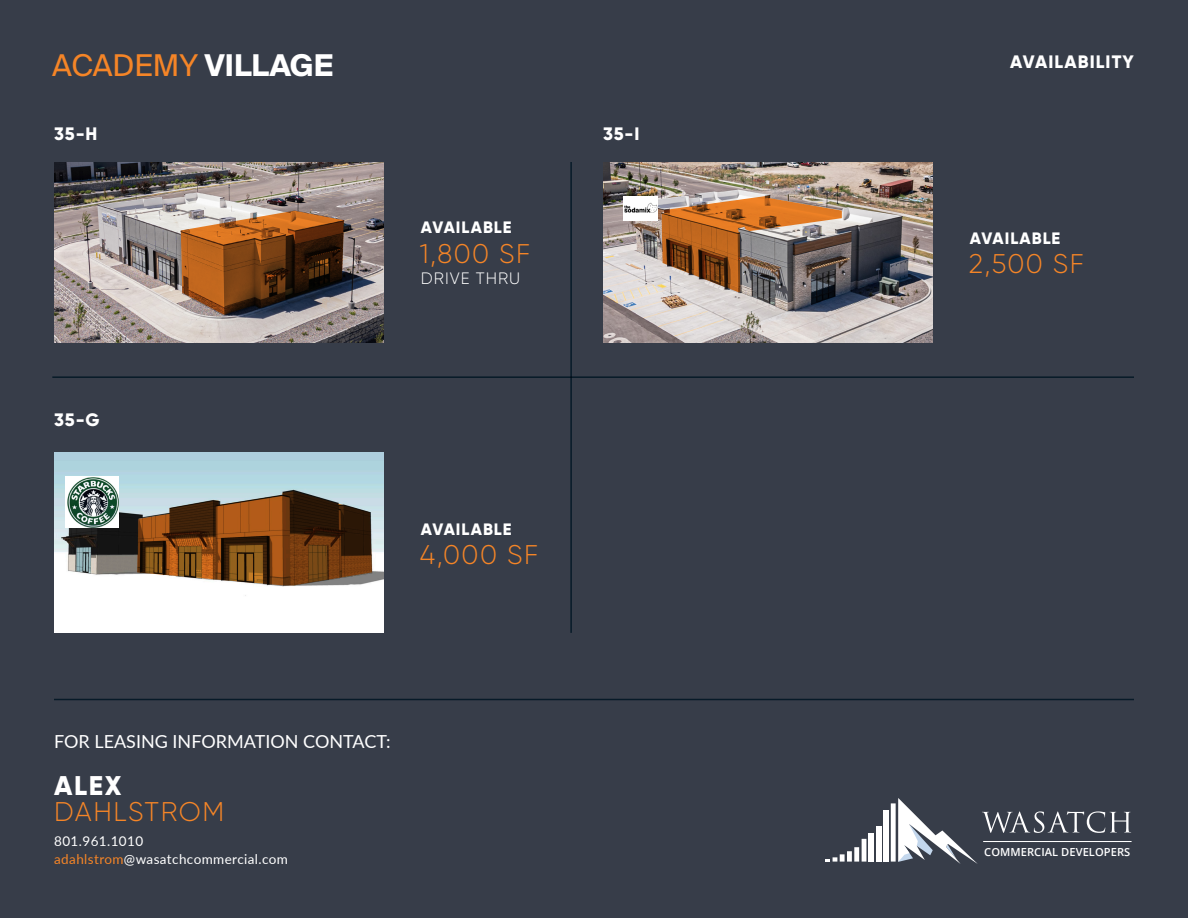
<style>
.page{position:relative;width:1188px;height:918px;background:#373d49}
.page>*{position:absolute;margin:0;border:0;box-sizing:border-box;transform-origin:0 0}
.t1{font:30px "Suisse Intl";color:#f58527}
.t2{font:300 27px "Gilroy";letter-spacing:.05em;color:#f58527}
.t3{font:800 27px "Gilroy";color:#fff}
.t4{font:18px "Lato";color:#fff}
.t5{font:800 18px "Gilroy";letter-spacing:.06em;color:#fff}
.t6{font:800 16.5px "Gilroy";letter-spacing:.06em;color:#fff}
.t7{font:300 16.5px "Gilroy";letter-spacing:.06em;color:#fff}
.t8{font:13.5px "Lato";letter-spacing:.03em;color:#fff}
.t9{font:600 11.1px "Open Sans";letter-spacing:.005em;color:#fff}
.s1{font-weight:700;color:#fff}
.s2{color:#f58527}
</style>
<div class="page">
<div style="left:883px;top:811px;width:5px;height:51px;background:#fff"></div>
<div style="left:876px;top:826px;width:5px;height:36px;background:#fff"></div>
<svg style="left:825px;top:833px;width:49px;height:29px"></svg>
<svg style="left:891px;top:798px;width:240px;height:66px"></svg>
<hr style="left:983px;top:841px;width:149px;height:1px;background:#fff">
<hr style="left:54px;top:699px;width:1080px;height:1px;background:#226e8c">
<hr style="left:52px;top:376px;width:1082px;height:2px;background:#226e8c">
<hr style="left:570px;top:162px;width:2px;height:471px;background:#226e8c">
<img style="left:603px;top:162px;width:329px;height:180px">
<img style="left:54px;top:162px;width:329px;height:180px">
<img style="left:54px;top:453px;width:329px;height:180px">
<svg style="left:181px;top:211px;width:163px;height:104px;background:#7f512f"></svg>
<img style="left:662px;top:195px;width:180px;height:97px">
<img style="left:624px;top:196px;width:33px;height:24px">
<svg style="left:137px;top:491px;width:235px;height:94px;background:#7b5636"></svg>
<img style="left:66px;top:477px;width:53px;height:51px">
<p class="t1" style="left:52px;top:49px;width:283px">ACADEMY <span class="s1">VILLAGE</span></p>
<p class="t5" style="left:54px;top:122px;width:45px">35-H</p>
<p class="t5" style="left:603px;top:122px;width:38px">35-I</p>
<p class="t5" style="left:54px;top:409px;width:47px">35-G</p>
<p class="t6" style="left:421px;top:217px;width:92px">AVAILABLE</p>
<p class="t7" style="left:421px;top:268px;width:101px">DRIVE THRU</p>
<p class="t2" style="left:420px;top:237px;width:112px">1,800 SF</p>
<p class="t6" style="left:421px;top:518px;width:92px">AVAILABLE</p>
<p class="t2" style="left:420px;top:538px;width:120px">4,000 SF</p>
<p class="t4" style="left:54px;top:728px;width:338px">FOR LEASING INFORMATION CONTACT:</p>
<p class="t3" style="left:54px;top:769px;width:69px">ALEX</p>
<p class="t2" style="left:54px;top:795px;width:171px">DAHLSTROM</p>
<p class="t8" style="left:54px;top:831px;width:91px">801.961.1010</p>
<p class="t8" style="left:54px;top:849px;width:235px"><span class="s2">adahlstrom</span>@wasatchcommercial.com</p>
<p class="t5" style="left:1010px;top:51px;width:125px">AVAILABILITY</p>
<p class="t6" style="left:970px;top:228px;width:92px">AVAILABLE</p>
<p class="t2" style="left:969px;top:248px;width:116px">2,500 SF</p>
<p class="t9" style="left:984px;top:845px;width:148px">COMMERCIAL DEVELOPERS</p>
</div>
